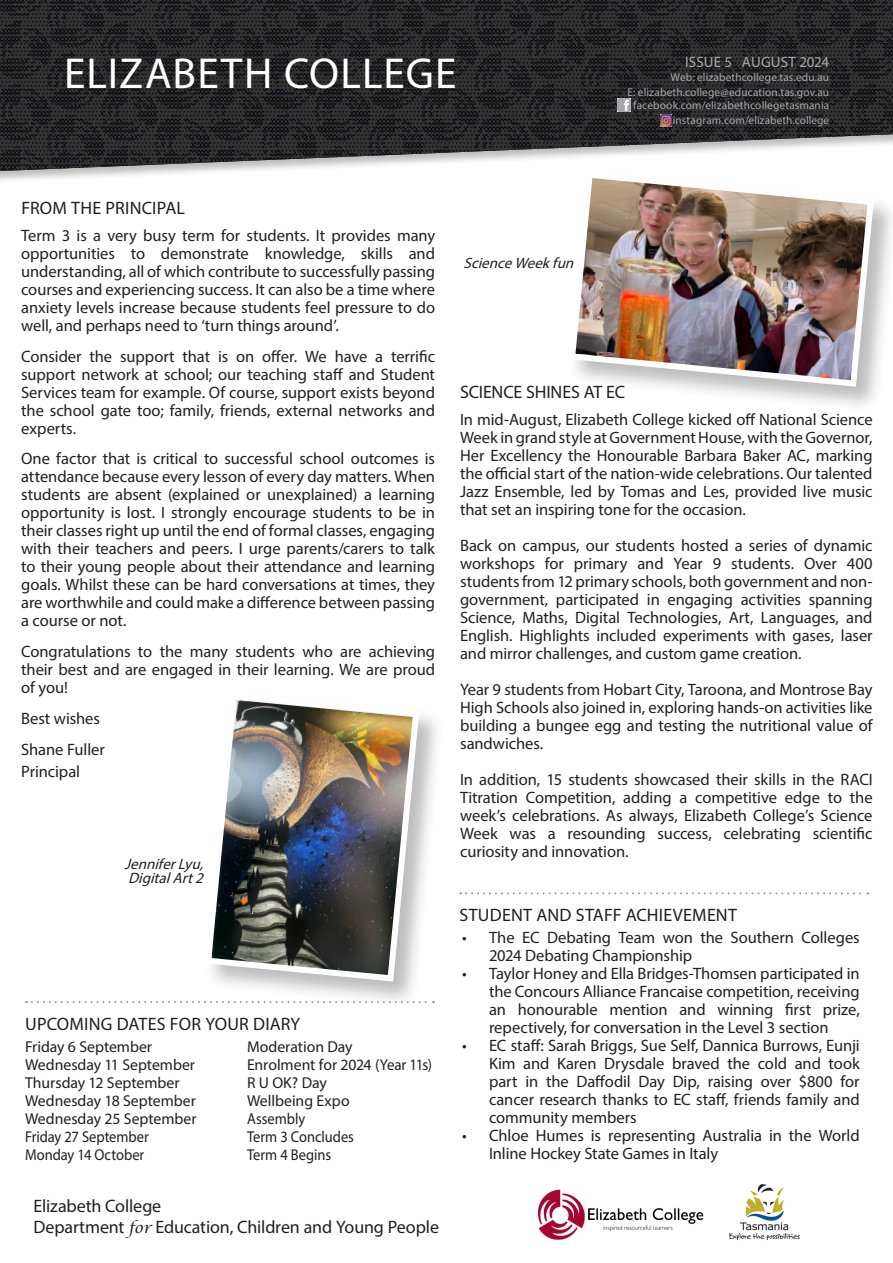
<style>
.page{position:relative;width:893px;height:1263px;background:#fff}
.page>*{position:absolute;margin:0;border:0;box-sizing:border-box;transform-origin:0 0}
.t1{font:43.5px "Myriad Pro";letter-spacing:.02em;color:#fff}
.EC_Heading_2{font:18px/21px "Myriad Pro";letter-spacing:-.005em;color:#231f20}
.EC_Heading_2-2{font:18px "Myriad Pro";letter-spacing:.015em;color:#231f20}
.EC_Heading_2_no_line{font:18px "Myriad Pro";letter-spacing:-.005em;color:#231f20}
.EC_Heading_2_no_line-2{font:18px "Myriad Pro";letter-spacing:.015em;color:#231f20}
.EC_Body{font:16.5px/18px "Myriad Pro";letter-spacing:-.005em;color:#231f20;text-align:justify}
.EC_Body-2{font:15.75px "Myriad Pro";color:#231f20}
.EC_Body-3{font:15.75px "Myriad Pro";color:#231f20;scale:.92 1}
.EC_Body-4{font:italic 15px "Myriad Pro";color:#231f20}
.t2{font:15px "Myriad Pro";letter-spacing:.01em;color:#a8a9ad}
.EC_Body-5{font:11.4px/15px "Myriad Pro";letter-spacing:.01em;color:#a8a9ad;text-align:right}
.s1{font-family:"Lucida Calligraphy";font-style:italic;font-size:15px}
</style>
<div class="page">
<div style="left:204px;top:691px;width:241px;height:316px;background:#231f20;opacity:.3"></div>
<img style="left:204px;top:691px;width:218px;height:294px">
<img style="left:729px;top:1184px;width:71px;height:57px">
<img style="left:538px;top:1189px;width:166px;height:51px">
<div style="left:0;top:0;width:893px;height:185px;background:#231f20;opacity:.3"></div>
<svg style="left:217px;top:162px;width:676px;height:9px"></svg>
<img style="left:0;top:0;width:893px;height:162px">
<img style="left:0;top:162px;width:217px;height:9px">
<img style="left:618px;top:98px;width:13px;height:14px">
<svg style="left:661px;top:114px;width:11px;height:13px"></svg>
<svg style="left:460px;top:892px;width:408px;height:2px"></svg>
<div style="left:568px;top:170px;width:325px;height:242px;background:#231f20;opacity:.3"></div>
<img style="left:566px;top:168px;width:311px;height:222px">
<svg style="left:26px;top:1001px;width:408px;height:2px"></svg>
<p class="t1" style="left:64px;top:47px;width:394px">ELIZABETH COLLEGE</p>
<p class="t2" style="left:685px;top:53px;width:146px">ISSUE 5 AUGUST 2024</p>
<p class="EC_Body-5" style="left:627px;top:69px;width:203px">Web: elizabethcollege.tas.edu.au<br>E: elizabeth.college@education.tas.gov.au</p>
<p class="EC_Body-5" style="left:633px;top:98px;width:197px">facebook.com/elizabethcollegetasmania</p>
<p class="EC_Body-5" style="left:673px;top:113px;width:158px">instagram.com/elizabeth.college</p>
<p class="EC_Heading_2_no_line-2" style="left:21px;top:197px;width:165px">FROM THE PRINCIPAL</p>
<p class="EC_Body" style="left:21px;top:226px;width:415px">Term 3 is a very busy term for students. It provides many opportunities to demonstrate knowledge, skills and understanding, all of which contribute to successfully passing courses and experiencing success. It can also be a time where anxiety levels increase because students feel pressure to do well, and perhaps need to ‘turn things around’.</p>
<p class="EC_Body" style="left:21px;top:347px;width:415px">Consider the support that is on offer. We have a terrific support network at school; our teaching staff and Student Services team for example. Of course, support exists beyond the school gate too; family, friends, external networks and experts.</p>
<p class="EC_Body" style="left:21px;top:450px;width:415px">One factor that is critical to successful school outcomes is attendance because every lesson of every day matters. When students are absent (explained or unexplained) a learning opportunity is lost. I strongly encourage students to be in their classes right up until the end of formal classes, engaging with their teachers and peers. I urge parents/carers to talk to their young people about their attendance and learning goals. Whilst these can be hard conversations at times, they are worthwhile and could make a difference between passing a course or not.</p>
<p class="EC_Body" style="left:21px;top:642px;width:415px">Congratulations to the many students who are achieving their best and are engaged in their learning. We are proud of you!</p>
<p class="EC_Body" style="left:21px;top:709px;width:80px">Best wishes</p>
<p class="EC_Body" style="left:21px;top:740px;width:85px">Shane Fuller</p>
<p class="EC_Body" style="left:21px;top:762px;width:60px">Principal</p>
<p class="EC_Body-4" style="left:125px;top:855px;width:85px">JenniferLyu,</p>
<p class="EC_Body-4" style="left:128px;top:868px;width:81px">DigitalArt2</p>
<p class="EC_Heading_2" style="left:25px;top:1013px;width:277px">UPCOMING DATES FOR YOUR DIARY</p>
<p class="EC_Body-2" style="left:25px;top:1037px;width:129px">Friday 6 September</p>
<p class="EC_Body-2" style="left:247px;top:1037px;width:107px">Moderation Day</p>
<p class="EC_Body-2" style="left:25px;top:1055px;width:172px">Wednesday 11 September</p>
<p class="EC_Body-2" style="left:247px;top:1055px;width:187px">Enrolment for 2024 (Year 11s)</p>
<p class="EC_Body-2" style="left:25px;top:1073px;width:156px">Thursday 12 September</p>
<p class="EC_Body-2" style="left:247px;top:1073px;width:81px">R U OK? Day</p>
<p class="EC_Body-2" style="left:25px;top:1091px;width:172px">Wednesday 18 September</p>
<p class="EC_Body-2" style="left:247px;top:1091px;width:104px">Wellbeing Expo</p>
<p class="EC_Body-2" style="left:25px;top:1109px;width:173px">Wednesday 25 September</p>
<p class="EC_Body-3" style="left:247px;top:1109px;width:65px">Assembly</p>
<p class="EC_Body-3" style="left:25px;top:1127px;width:136px">Friday 27 September</p>
<p class="EC_Body-3" style="left:247px;top:1127px;width:118px">Term 3 Concludes</p>
<p class="EC_Body-3" style="left:25px;top:1145px;width:131px">Monday 14 October</p>
<p class="EC_Body-3" style="left:247px;top:1145px;width:93px">Term 4 Begins</p>
<p class="EC_Heading_2" style="left:33px;top:1195px;width:407px">Elizabeth College<br>Department <span class="s1">for</span> Education, Children and Young People</p>
<p class="EC_Body-4" style="left:464px;top:254px;width:116px">ScienceWeekfun</p>
<p class="EC_Heading_2_no_line" style="left:460px;top:381px;width:167px">SCIENCE SHINES AT EC</p>
<p class="EC_Body" style="left:460px;top:410px;width:414px">In mid-August, Elizabeth College kicked off National Science Week in grand style at Government House, with the Governor, Her Excellency the Honourable Barbara Baker AC, marking the official start of the nation-wide celebrations. Our talented Jazz Ensemble, led by Tomas and Les, provided live music that set an inspiring tone for the occasion.</p>
<p class="EC_Body" style="left:460px;top:536px;width:414px">Back on campus, our students hosted a series of dynamic workshops for primary and Year 9 students. Over 400 students from 12 primary schools, both government and non&shy;government, participated in engaging activities spanning Science, Maths, Digital Technologies, Art, Languages, and English. Highlights included experiments with gases, laser and mirror challenges, and custom game creation.</p>
<p class="EC_Body" style="left:460px;top:680px;width:414px">Year 9 students from Hobart City, Taroona, and Montrose Bay High Schools also joined in, exploring hands-on activities like building a bungee egg and testing the nutritional value of sandwiches.</p>
<p class="EC_Body" style="left:460px;top:770px;width:414px">In addition, 15 students showcased their skills in the RACI Titration Competition, adding a competitive edge to the week’s celebrations. As always, Elizabeth College’s Science Week was a resounding success, celebrating scientific curiosity and innovation.</p>
<p class="EC_Heading_2-2" style="left:459px;top:904px;width:279px">STUDENT AND STAFF ACHIEVEMENT</p>
<p class="EC_Body" style="left:489px;top:928px;width:372px;text-indent:-27px">• The EC Debating Team won the Southern Colleges<br>2024 Debating Championship</p>
<p class="EC_Body" style="left:489px;top:964px;width:372px;text-indent:-27px">• Taylor Honey and Ella Bridges-Thomsen participated in the Concours Alliance Francaise competition, receiving an honourable mention and winning first prize, repectively, for conversation in the Level 3 section</p>
<p class="EC_Body" style="left:489px;top:1036px;width:372px;text-indent:-27px">• EC staff: Sarah Briggs, Sue Self, Dannica Burrows, Eunji Kim and Karen Drysdale braved the cold and took part in the Daffodil Day Dip, raising over $800 for cancer research thanks to EC staff, friends family and community members</p>
<p class="EC_Body" style="left:489px;top:1126px;width:372px;text-indent:-27px">• Chloe Humes is representing Australia in the World<br>Inline Hockey State Games in Italy</p>
</div>
